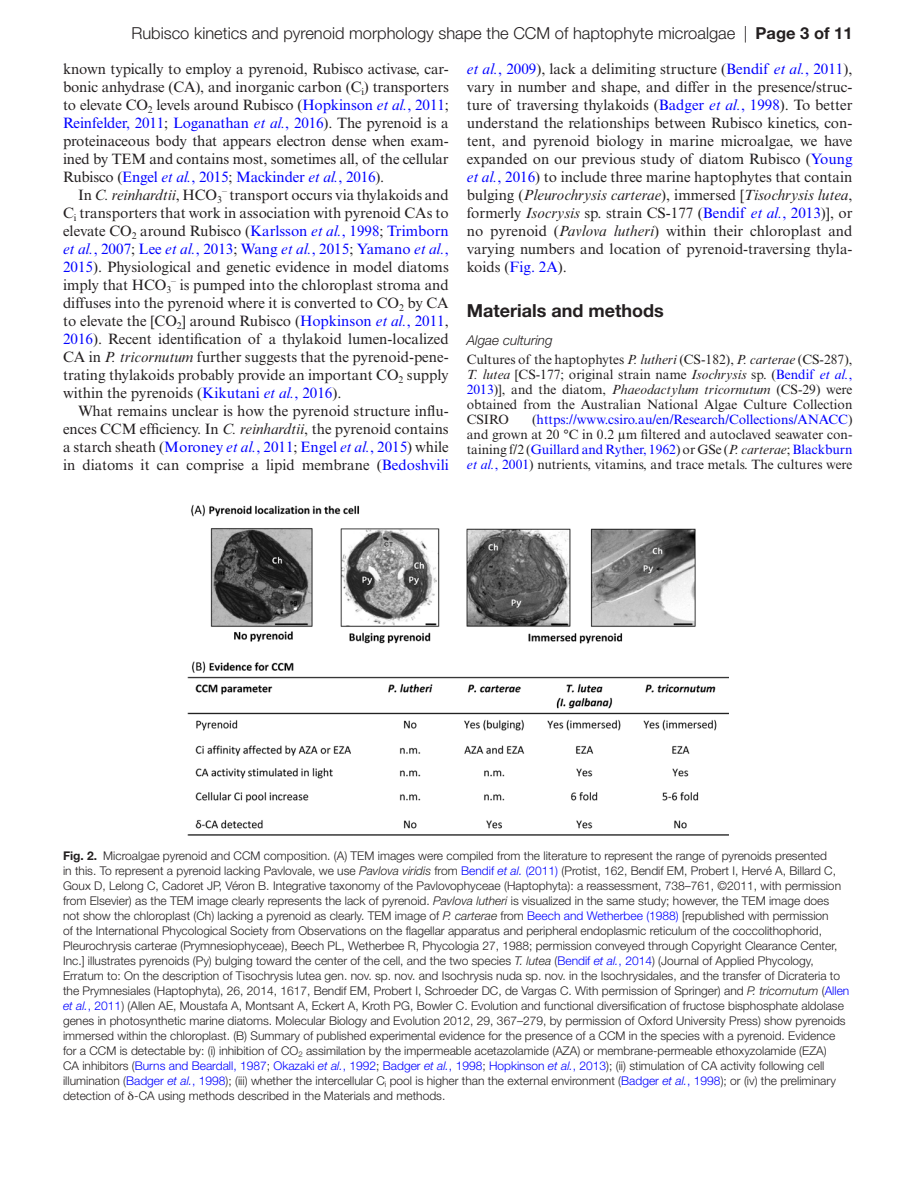
<style>
.page{position:relative;width:919px;height:1187px;background:#fff}
.page>*{position:absolute;margin:0;border:0;box-sizing:border-box;transform-origin:0 0}
.t1{font:700 18px "Helvetica Neue LT Std";color:#231f20}
.t2{font:300 16.5px "Helvetica Neue LT Std";color:#231f20}
.t3{font:15px/18px "Times New Roman MT Std";color:#231f20;text-align:justify}
.t4{font:13.5px/15px "Times New Roman MT Std";color:#231f20;text-align:justify}
.t5{font:italic 300 13.5px "Helvetica Neue LT Std";color:#231f20}
.t6{font:300 12px/15px "Helvetica Neue LT Std";color:#231f20}
.s1{font-weight:700}
.s2{color:#00f}
.s3{font-style:italic;color:#00f}
.s4{font-style:italic}
.s5{font-family:"Gandhari Unicode"}
.s6{font-family:"Gandhari Unicode";font-weight:400}
</style>
<div class="page">
<img style="left:187px;top:504px;width:541px;height:331px">
<h2 class="t2" style="left:131px;top:23px;width:722px">Rubisco kinetics and pyrenoid morphology shape the CCM of haptophyte microalgae | <span class="s1">Page 3 of 11</span></h2>
<p class="t3" style="left:63px;top:60px;width:387px">known typically to employ a pyrenoid, Rubisco activase, car&shy;bonic anhydrase (CA), and inorganic carbon (C<sub>i</sub>) transporters to elevate CO<sub>2</sub> levels around Rubisco (<span class="s2">Hopkinson</span> <span class="s3">et al.</span><span class="s2">, 2011</span>; <span class="s2">Reinfelder, 2011</span>; <span class="s2">Loganathan</span> <span class="s3">et al.</span><span class="s2">, 2016</span>). The pyrenoid is a proteinaceous body that appears electron dense when exam&shy;ined by TEM and contains most, sometimes all, of the cellular Rubisco (<span class="s2">Engel</span> <span class="s3">et al.</span><span class="s2">, 2015</span>; <span class="s2">Mackinder</span> <span class="s3">et al.</span><span class="s2">, 2016</span>).</p>
<p class="t3" style="left:63px;top:186px;width:387px;text-indent:15px">In <span class="s4">C. reinhardtii</span>, HCO<sub>3</sub><sup>–</sup> transport occurs via thylakoids and C<sub>i</sub> transporters that work in association with pyrenoid CAs to elevate CO<sub>2</sub> around Rubisco (<span class="s2">Karlsson</span> <span class="s3">et al.</span><span class="s2">, 1998</span>; <span class="s2">Trimborn </span><span class="s3">et al.</span><span class="s2">, 2007</span>; <span class="s2">Lee</span> <span class="s3">et al.</span><span class="s2">, 2013</span>; <span class="s2">Wang</span> <span class="s3">et al.</span><span class="s2">, 2015</span>; <span class="s2">Yamano</span> <span class="s3">et al.</span><span class="s2">, 2015</span>). Physiological and genetic evidence in model diatoms imply that HCO<sub>3</sub><sup>–</sup> is pumped into the chloroplast stroma and diffuses into the pyrenoid where it is converted to CO<sub>2</sub> by CA to elevate the [CO<sub>2</sub>] around Rubisco (<span class="s2">Hopkinson</span> <span class="s3">et al.</span><span class="s2">, 2011</span>, <span class="s2">2016</span>). Recent identification of a thylakoid lumen-localized CA in <span class="s4">P. tricornutum</span> further suggests that the pyrenoid-pene&shy;trating thylakoids probably provide an important CO<sub>2</sub> supply within the pyrenoids (<span class="s2">Kikutani</span> <span class="s3">et al.</span><span class="s2">, 2016</span>).</p>
<p class="t3" style="left:63px;top:402px;width:387px;text-indent:15px">What remains unclear is how the pyrenoid structure influ&shy;ences CCM efficiency. In <span class="s4">C. reinhardtii</span>, the pyrenoid contains a starch sheath (<span class="s2">Moroney</span> <span class="s3">et al.</span><span class="s2">, 2011</span>; <span class="s2">Engel</span> <span class="s3">et al.</span><span class="s2">, 2015</span>) while in diatoms it can comprise a lipid membrane (<span class="s2">Bedoshvili</span></p>
<p class="t3" style="left:467px;top:60px;width:387px"><span class="s3">et al.</span><span class="s2">, 2009</span>), lack a delimiting structure (<span class="s2">Bendif</span> <span class="s3">et al.</span><span class="s2">, 2011</span>), vary in number and shape, and differ in the presence/struc&shy;ture of traversing thylakoids (<span class="s2">Badger</span> <span class="s3">et al.</span><span class="s2">, 1998</span>). To better understand the relationships between Rubisco kinetics, con&shy;tent, and pyrenoid biology in marine microalgae, we have expanded on our previous study of diatom Rubisco (<span class="s2">Young </span><span class="s3">et al.</span><span class="s2">, 2016</span>) to include three marine haptophytes that contain bulging (<span class="s4">Pleurochrysis carterae</span>), immersed [<span class="s4">Tisochrysis lutea</span>, formerly <span class="s4">Isocrysis</span> sp. strain CS-177 (<span class="s2">Bendif</span> <span class="s3">et al.</span><span class="s2">, 2013</span>)], or no pyrenoid (<span class="s4">Pavlova lutheri</span>) within their chloroplast and varying numbers and location of pyrenoid-traversing thyla&shy;koids (<span class="s2">Fig. 2A</span>).</p>
<h1 class="t1" style="left:466px;top:299px;width:198px">Materials and methods</h1>
<p class="t5" style="left:466px;top:332px;width:87px">Algae culturing</p>
<p class="t4" style="left:466px;top:352px;width:387px">Cultures of the haptophytes <span class="s4">P. lutheri</span> (CS-182), <span class="s4">P. carterae</span> (CS-287), <span class="s4">T. lutea</span> [CS-177; original strain name <span class="s4">Isochrysis</span> sp. (<span class="s2">Bendif</span> <span class="s3">et al.</span><span class="s2">, 2013</span>)], and the diatom, <span class="s4">Phaeodactylum tricornutum</span> (CS-29) were obtained from the Australian National Algae Culture Collection CSIRO</p>
<p class="t4" style="left:466px;top:412px;width:387px;text-indent:65px">(<span class="s2">https://www.csiro.au/en/Research/Collections/ANACC</span>) and grown at 20 °C in 0.2 <span class="s5">μ</span>m filtered and autoclaved seawater con&shy;taining f/2 (<span class="s2">Guillard and Ryther, 1962</span>) or GSe (<span class="s4">P. carterae</span>; <span class="s2">Blackburn </span><span class="s3">et al.</span><span class="s2">, 2001</span>) nutrients, vitamins, and trace metals. The cultures were</p>
<p class="t6" style="left:63px;top:847px;width:787px"><span class="s1">Fig. 2.</span> Microalgae pyrenoid and CCM composition. (A) TEM images were compiled from the literature to represent the range of pyrenoids presented<br>in this. To represent a pyrenoid lacking Pavlovale, we use <span class="s4">Pavlova viridis</span> from <span class="s2">Bendif</span> <span class="s3">et al.</span> <span class="s2">(2011)</span> (Protist, 162, Bendif EM, Probert I, Hervé A, Billard C, Goux D, Lelong C, Cadoret JP, Véron B. Integrative taxonomy of the Pavlovophyceae (Haptophyta): a reassessment, 738–761, ©2011, with permission from Elsevier) as the TEM image clearly represents the lack of pyrenoid. <span class="s4">Pavlova lutheri</span> is visualized in the same study; however, the TEM image does<br>not show the chloroplast (Ch) lacking a pyrenoid as clearly. TEM image of <span class="s4">P. carterae</span> from <span class="s2">Beech and Wetherbee (1988)</span> [republished with permission<br>of the International Phycological Society from Observations on the flagellar apparatus and peripheral endoplasmic reticulum of the coccolithophorid, Pleurochrysis carterae (Prymnesiophyceae), Beech PL, Wetherbee R, Phycologia 27, 1988; permission conveyed through Copyright Clearance Center, Inc.] illustrates pyrenoids (Py) bulging toward the center of the cell, and the two species <span class="s4">T. lutea</span> (<span class="s2">Bendif</span> <span class="s3">et al.</span><span class="s2">, 2014</span>) (Journal of Applied Phycology, Erratum to: On the description of Tisochrysis lutea gen. nov. sp. nov. and Isochrysis nuda sp. nov. in the Isochrysidales, and the transfer of Dicrateria to the Prymnesiales (Haptophyta), 26, 2014, 1617, Bendif EM, Probert I, Schroeder DC, de Vargas C. With permission of Springer) and <span class="s4">P. tricornutum</span> (<span class="s2">Allen </span><span class="s3">et al.</span><span class="s2">, 2011</span>) (Allen AE, Moustafa A, Montsant A, Eckert A, Kroth PG, Bowler C. Evolution and functional diversification of fructose bisphosphate aldolase genes in photosynthetic marine diatoms. Molecular Biology and Evolution 2012, 29, 367–279, by permission of Oxford University Press) show pyrenoids immersed within the chloroplast. (B) Summary of published experimental evidence for the presence of a CCM in the species with a pyrenoid. Evidence for a CCM is detectable by: (i) inhibition of CO<sub>2</sub> assimilation by the impermeable acetazolamide (AZA) or membrane-permeable ethoxyzolamide (EZA)<br>CA inhibitors (<span class="s2">Burns and Beardall, 1987</span>; <span class="s2">Okazaki</span> <span class="s3">et al.</span><span class="s2">, 1992</span>; <span class="s2">Badger</span> <span class="s3">et al.</span><span class="s2">, 1998</span>; <span class="s2">Hopkinson</span> <span class="s3">et al.</span><span class="s2">, 2013</span>); (ii) stimulation of CA activity following cell illumination (<span class="s2">Badger</span> <span class="s3">et al.</span><span class="s2">, 1998</span>); (iii) whether the intercellular C<sub>i</sub> pool is higher than the external environment (<span class="s2">Badger</span> <span class="s3">et al.</span><span class="s2">, 1998</span>); or (iv) the preliminary detection of <span class="s6">δ</span>-CA using methods described in the Materials and methods.</p>
</div>
